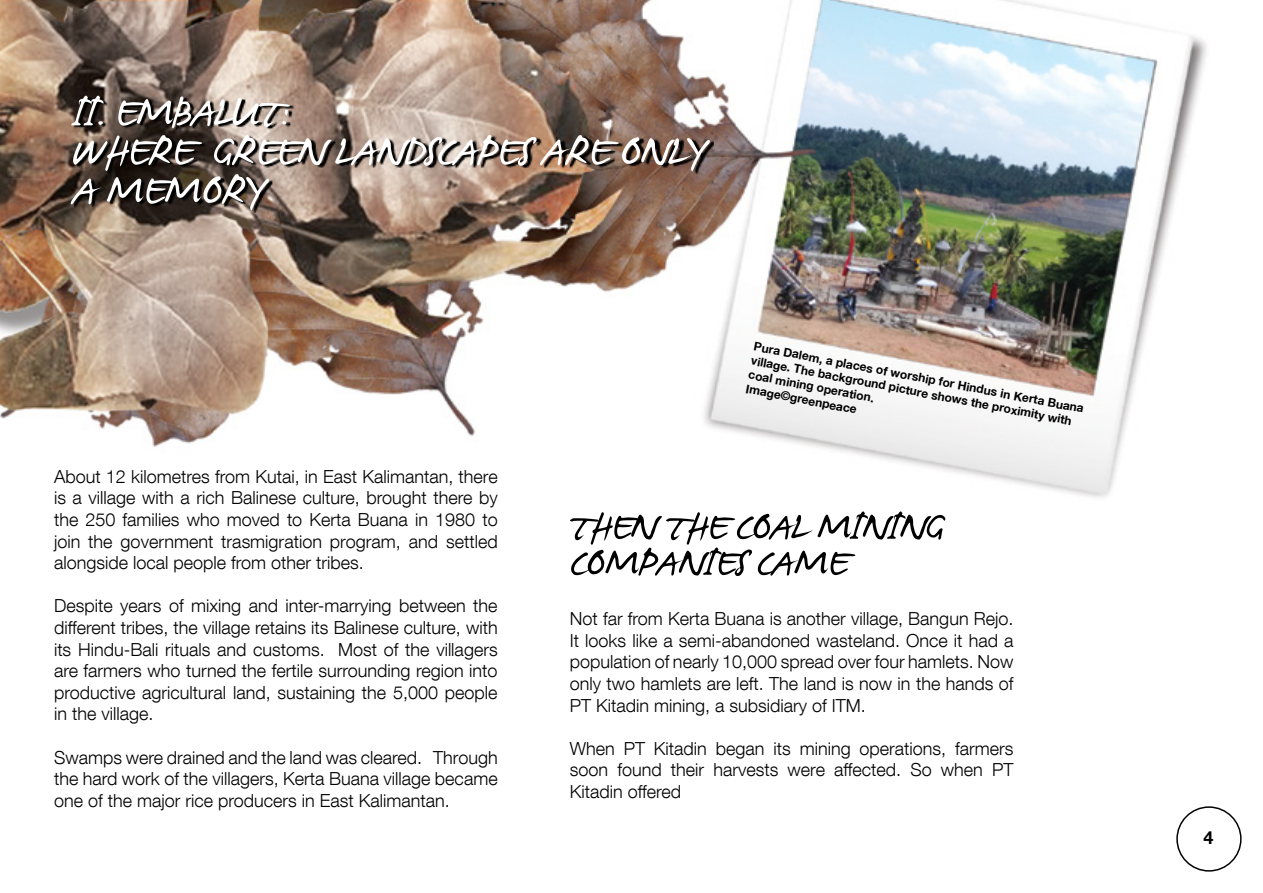
<style>
.page{position:relative;width:1263px;height:893px;background:#fff}
.page>*{position:absolute;margin:0;border:0;box-sizing:border-box;transform-origin:0 0}
.t1{font:55.5px/39px "James Fajardo";color:#fff}
.t2{font:51px/36px "James Fajardo";color:#000}
.t3{font:300 18px/21.6px "Helvetica Neue LT Com";color:#000;text-align:justify}
.t4{font:700 18px "Helvetica Neue LT Com";color:#000}
.t5{font:700 12px/14.5px "Helvetica Neue LT Com";color:#000}
</style>
<div class="page">
<img style="left:0;top:0;width:1242px;height:872px">
<svg style="left:75px;top:97px;width:639px;height:116px;background:#7b675c"></svg>
<div style="left:1176px;top:806px;width:65px;height:66px;border:2px solid #000;border-radius:50%"></div>
<h1 class="t1" style="left:72px;top:98px;width:634px">II. EMBALUT:<br>WHERE GREEN LANDSCAPES ARE ONLY<br>A MEMORY</h1>
<p class="t5" style="left:756px;top:338px;width:337px;rotate:11deg">Pura Dalem, a places of worship for Hindus in Kerta Buana village. The background picture shows the proximity with coal mining operation.<br>Image©greenpeace</p>
<p class="t3" style="left:54px;top:465px;width:445px">About 12 kilometres from Kutai, in East Kalimantan, there is a village with a rich Balinese culture, brought there by the 250 families who moved to Kerta Buana in 1980 to join the government trasmigration program, and settled alongside local people from other tribes.</p>
<p class="t3" style="left:54px;top:595px;width:445px">Despite years of mixing and inter-marrying between the different tribes, the village retains its Balinese culture, with its Hindu-Bali rituals and customs. Most of the villagers are farmers who turned the fertile surrounding region into productive agricultural land, sustaining the 5,000 people in the village.</p>
<p class="t3" style="left:54px;top:746px;width:445px">Swamps were drained and the land was cleared. Through the hard work of the villagers, Kerta Buana village became one of the major rice producers in East Kalimantan.</p>
<h2 class="t2" style="left:570px;top:514px;width:375px">THEN THE COAL MINING<br>COMPANIES CAME</h2>
<p class="t3" style="left:570px;top:607px;width:445px">Not far from Kerta Buana is another village, Bangun Rejo.<br>It looks like a semi-abandoned wasteland. Once it had a population of nearly 10,000 spread over four hamlets. Now only two hamlets are left. The land is now in the hands of PT Kitadin mining, a subsidiary of ITM.</p>
<p class="t3" style="left:570px;top:737px;width:445px">When PT Kitadin began its mining operations, farmers soon found their harvests were affected. So when PT Kitadin offered</p>
<p class="t4" style="left:1203px;top:826px;width:12px">4</p>
</div>
